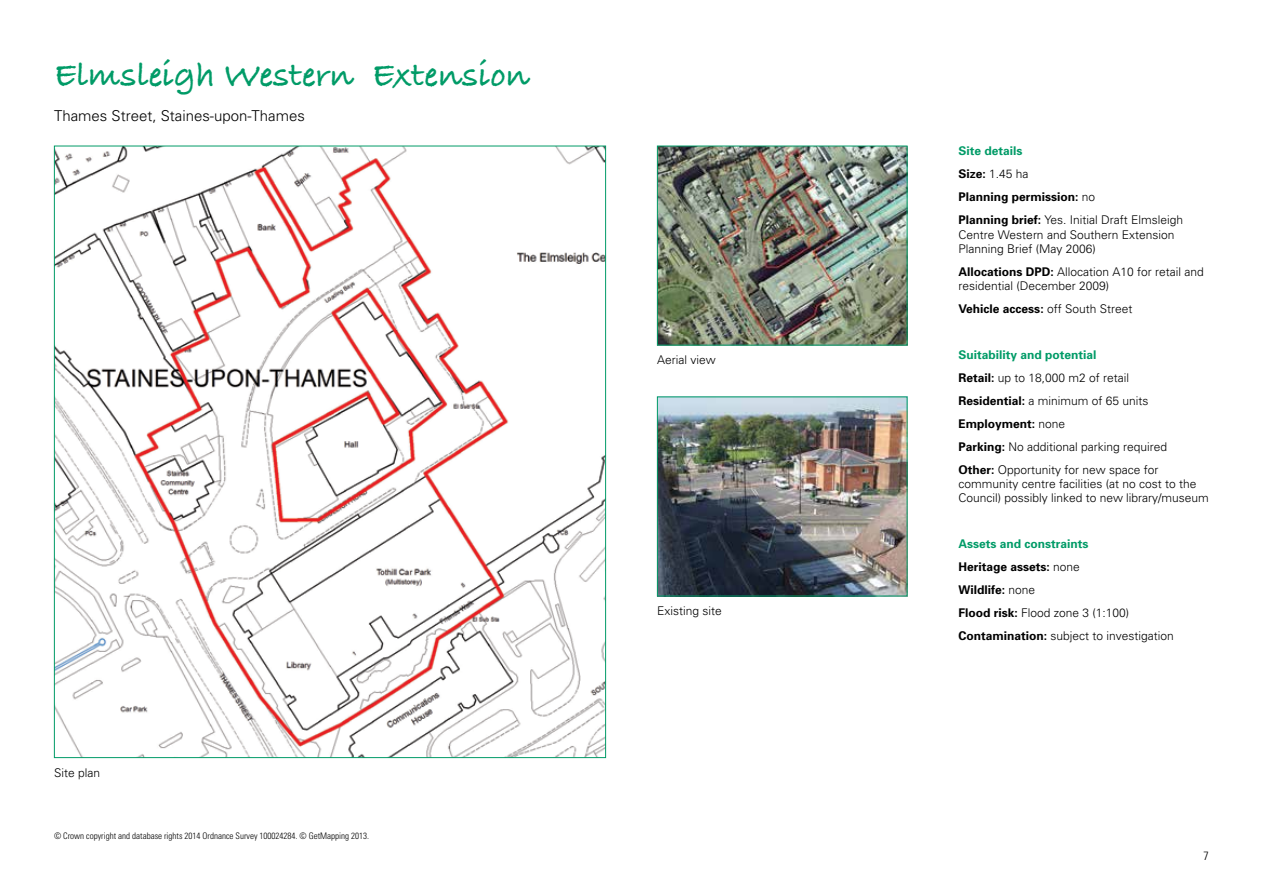
<style>
.page{position:relative;width:1263px;height:893px;background:#fff}
.page>*{position:absolute;margin:0;border:0;box-sizing:border-box;transform-origin:0 0}
.t1{font:36px "Bradley Hand ITCTT Bold";color:#009b67}
.t2{font:300 15px "Univers";color:#000}
.t3{font:300 12px/23px "Univers";color:#000}
.t4{font:700 12px/23px "Univers";color:#000}
.t5{font:300 condensed 12px "Univers";color:#000}
.t6{font:300 condensed 9px "Univers";color:#000}
.s1{color:#009b67}
.s2{font-weight:300}
.s3{font-weight:700}
.s4{font-weight:700;color:#009b67}
</style>
<div class="page">
<img style="left:56px;top:148px;width:548px;height:608px">
<img style="left:659px;top:148px;width:246px;height:195px">
<div style="left:657px;top:146px;width:250px;height:199px;border:1px solid #009b67"></div>
<img style="left:659px;top:398px;width:246px;height:196px">
<div style="left:657px;top:396px;width:250px;height:200px;border:1px solid #009b67"></div>
<h1 class="t1" style="left:54px;top:47px;width:477px">Elmsleigh Western Extension</h1>
<p class="t2" style="left:54px;top:106px;width:252px">Thames Street, Staines-upon-Thames</p>
<p class="t3" style="left:54px;top:761px;width:48px">Site plan</p>
<p class="t6" style="left:54px;top:830px;width:317px">© Crown copyright and database rights 2014 Ordnance Survey 100024284. © GetMapping 2013.</p>
<p class="t3" style="left:657px;top:348px;width:60px">Aerial view</p>
<p class="t3" style="left:657px;top:599px;width:66px">Existing site</p>
<p class="t4" style="left:958px;top:139px;width:226px"><span class="s1">Site details<br></span>Size: <span class="s2">1.45 ha<br></span>Planning permission: <span class="s2">no<br></span>Planning brief: <span class="s2">Yes. Initial Draft Elmsleigh</span></p>
<p class="t3" style="left:958px;top:227px;width:217px;line-height:14.4px">Centre Western and Southern Extension<br>Planning Brief (May 2006)</p>
<p class="t3" style="left:958px;top:264px;width:247px;line-height:14.4px"><span class="s3">Allocations DPD:</span> Allocation A10 for retail and residential (December 2009)</p>
<p class="t4" style="left:958px;top:297px;width:175px">Vehicle access: <span class="s2">off South Street</span></p>
<p class="t3" style="left:958px;top:343px;width:210px"><span class="s4">Suitability and potential<br></span><span class="s3">Retail:</span> up to 18,000 m2 of retail<br><span class="s3">Residential:</span> a minimum of 65 units<br><span class="s3">Employment:</span> none<br><span class="s3">Parking:</span> No additional parking required<br><span class="s3">Other:</span> Opportunity for new space for</p>
<p class="t3" style="left:958px;top:476px;width:252px;line-height:14.4px">community centre facilities (at no cost to the<br>Council) possibly linked to new library/museum</p>
<p class="t4" style="left:958px;top:532px;width:217px"><span class="s1">Assets and constraints<br></span>Heritage assets: <span class="s2">none<br></span>Wildlife: <span class="s2">none<br></span>Flood risk: <span class="s2">Flood zone 3 (1:100)<br></span>Contamination: <span class="s2">subject to investigation</span></p>
<p class="t5" style="left:1204px;top:848px;width:7px">7</p>
</div>
